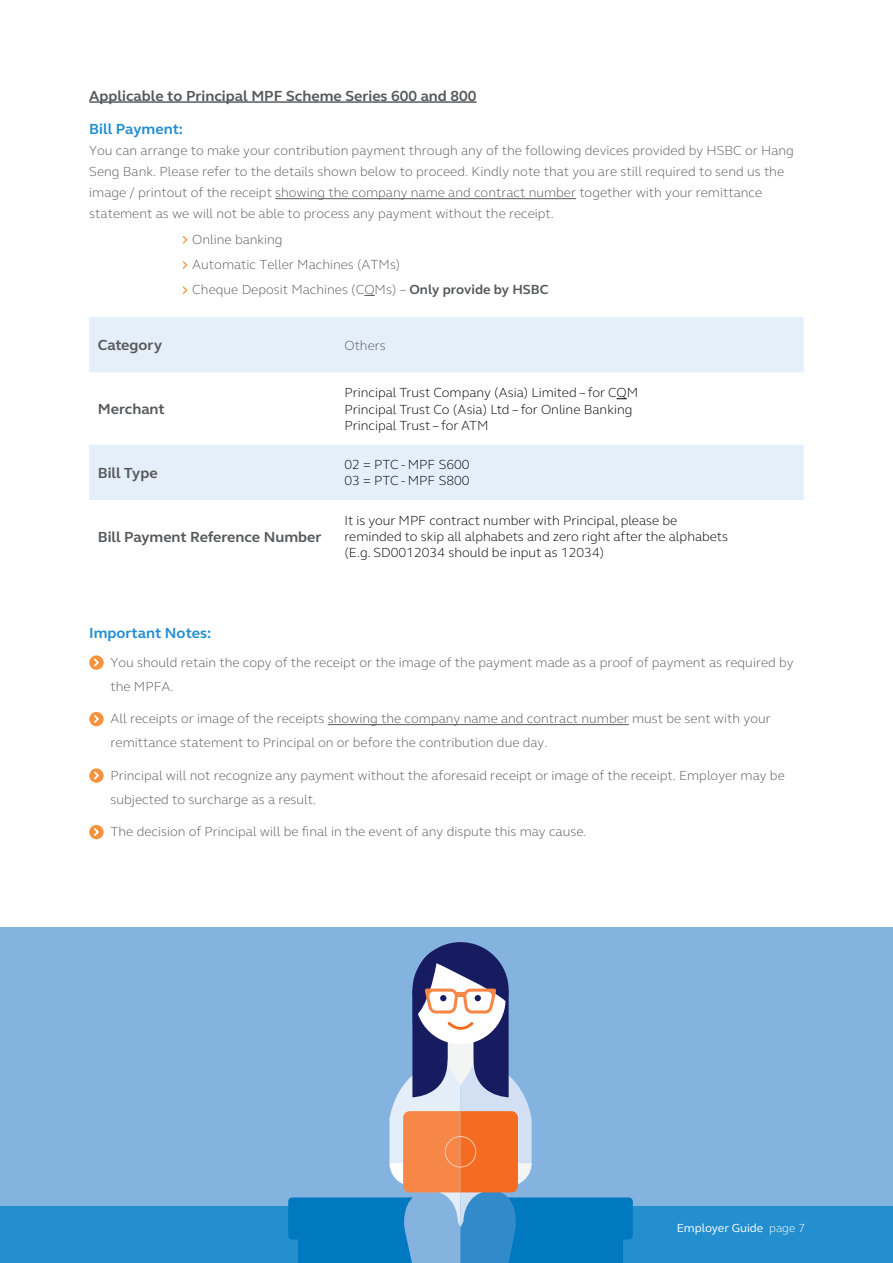
<style>
.page{position:relative;width:893px;height:1263px;background:#fff}
.page>*{position:absolute;margin:0;border:0;box-sizing:border-box;transform-origin:0 0}
.t1{font:700 15px "FS Elliot Pro";color:#58595b}
.t2{font:700 15px "FS Elliot Pro";color:#238fcf}
.t3{font:300 13.5px/21px "FS Elliot Pro";color:#58595b}
.t4{font:300 13.5px/16.2px "FS Elliot Pro";color:#000}
.t5{font:12px "FS Elliot Pro";color:#fff}
.s1{font-weight:700}
.s2{font-weight:300}
</style>
<div class="page">
<div style="left:0;top:928px;width:893px;height:335px;background:#85b3e0"></div>
<div style="left:0;top:1206px;width:893px;height:57px;background:#238fcf"></div>
<svg style="left:288px;top:942px;width:345px;height:321px"></svg>
<hr style="left:89px;top:101px;width:387px;height:2px;background:#58595b">
<hr style="left:275px;top:198px;width:301px;height:1px;background:#58595b">
<svg style="left:183px;top:236px;width:4px;height:8px"></svg>
<svg style="left:183px;top:261px;width:4px;height:8px"></svg>
<svg style="left:183px;top:286px;width:4px;height:8px"></svg>
<div style="left:89px;top:317px;width:715px;height:55px;background:#e4eff9"></div>
<div style="left:89px;top:445px;width:715px;height:55px;background:#e4eff9"></div>
<hr style="left:328px;top:724px;width:301px;height:1px;background:#58595b">
<svg style="left:89px;top:655px;width:15px;height:15px"></svg>
<svg style="left:94px;top:658px;width:5px;height:8px"></svg>
<div style="left:89px;top:712px;width:15px;height:14px;background:#f7913b;border-radius:50%"></div>
<svg style="left:94px;top:715px;width:5px;height:8px"></svg>
<svg style="left:89px;top:768px;width:15px;height:15px"></svg>
<svg style="left:94px;top:771px;width:5px;height:8px"></svg>
<div style="left:89px;top:825px;width:15px;height:14px;background:#f7913b;border-radius:50%"></div>
<svg style="left:94px;top:828px;width:5px;height:8px"></svg>
<p class="t1" style="left:89px;top:85px;width:389px">Applicable to Principal MPF Scheme Series 600 and 800</p>
<p class="t2" style="left:89px;top:119px;width:95px">Bill Payment:</p>
<p class="t3" style="left:89px;top:140px;width:706px">You can arrange to make your contribution payment through any of the following devices provided by HSBC or Hang Seng Bank. Please refer to the details shown below to proceed. Kindly note that you are still required to send us the image / printout of the receipt showing the company name and contract number together with your remittance statement as we will not be able to process any payment without the receipt.</p>
<p class="t3" style="left:192px;top:226px;width:358px;line-height:25.2px">Online banking<br>Automatic Teller Machines (ATMs)<br>Cheque Deposit Machines (CQMs) – <span class="s1">Only provide by HSBC</span></p>
<p class="t1" style="left:98px;top:335px;width:66px">Category</p>
<p class="t3" style="left:344px;top:334px;width:43px">Others</p>
<p class="t1" style="left:98px;top:399px;width:68px">Merchant</p>
<p class="t4" style="left:344px;top:384px;width:295px">Principal Trust Company (Asia) Limited – for CQM<br>Principal Trust Co (Asia) Ltd – for Online Banking<br>Principal Trust – for ATM</p>
<p class="t1" style="left:98px;top:463px;width:61px">Bill Type</p>
<p class="t4" style="left:344px;top:456px;width:127px">02 = PTC - MPF S600<br>03 = PTC - MPF S800</p>
<p class="t1" style="left:98px;top:527px;width:225px">Bill Payment Reference Number</p>
<p class="t4" style="left:344px;top:512px;width:385px">It is your MPF contract number with Principal, please be reminded to skip all alphabets and zero right after the alphabets (E.g. SD0012034 should be input as 12034)</p>
<p class="t2" style="left:89px;top:623px;width:124px">Important Notes:</p>
<p class="t3" style="left:111px;top:650px;width:685px;line-height:24px">You should retain the copy of the receipt or the image of the payment made as a proof of payment as required by the MPFA.</p>
<p class="t3" style="left:111px;top:706px;width:662px;line-height:24px">All receipts or image of the receipts showing the company name and contract number must be sent with your remittance statement to Principal on or before the contribution due day.</p>
<p class="t3" style="left:111px;top:763px;width:676px;line-height:24px">Principal will not recognize any payment without the aforesaid receipt or image of the receipt. Employer may be subjected to surcharge as a result.</p>
<p class="t3" style="left:111px;top:821px;width:478px">The decision of Principal will be final in the event of any dispute this may cause.</p>
<p class="t5" style="left:677px;top:1220px;width:130px">Employer Guide <span class="s2">page 7</span></p>
</div>
